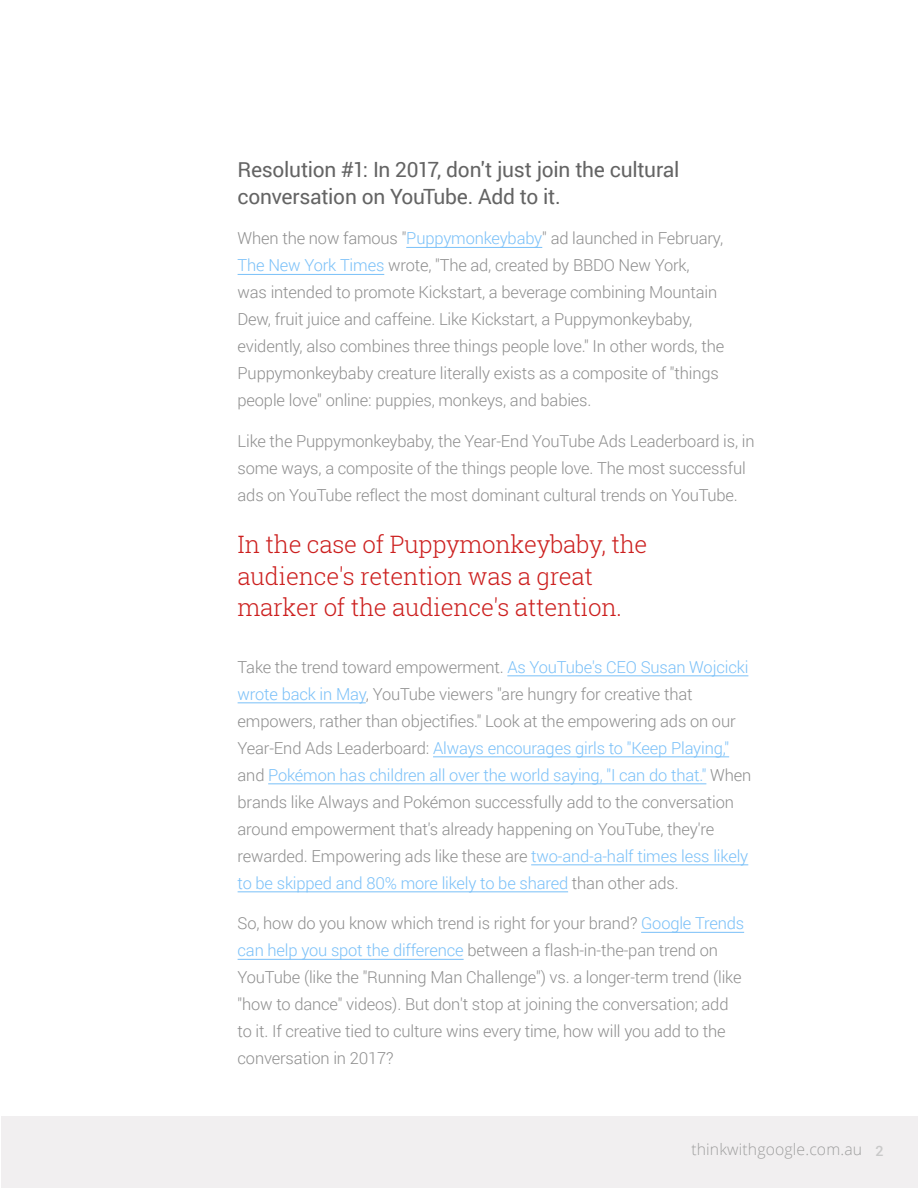
<style>
.page{position:relative;width:918px;height:1188px;background:#fff}
.page>*{position:absolute;margin:0;border:0;box-sizing:border-box;transform-origin:0 0}
.t1{font:300 24px/31.5px "Roboto Slab";letter-spacing:-.01em;color:#cc201f}
.t2{font:21px/27px "Roboto";letter-spacing:-.015em;color:#646464}
.t3{font:300 16.5px/27px "Roboto";letter-spacing:-.01em;color:#8e8e8e}
.t4{font:300 15.75px "Open Sans";letter-spacing:.01em;color:#9e9e9e}
.s1{color:#7ac0f8}
.s2{font-family:"Roboto";font-weight:500;font-size:14.25px;color:#c9c9c9}
</style>
<div class="page">
<div style="left:2px;top:1116px;width:916px;height:72px;background:#f1eff0"></div>
<hr style="left:406px;top:247px;width:136px;height:1px;background:#7ac0f8">
<hr style="left:238px;top:274px;width:146px;height:1px;background:#7ac0f8">
<hr style="left:507px;top:675px;width:241px;height:1px;background:#7ac0f8">
<hr style="left:238px;top:702px;width:128px;height:1px;background:#7ac0f8">
<hr style="left:433px;top:756px;width:296px;height:1px;background:#7ac0f8">
<hr style="left:268px;top:783px;width:438px;height:1px;background:#7ac0f8">
<hr style="left:531px;top:864px;width:217px;height:1px;background:#7ac0f8">
<hr style="left:238px;top:891px;width:330px;height:1px;background:#7ac0f8">
<hr style="left:641px;top:932px;width:103px;height:1px;background:#7ac0f8">
<hr style="left:238px;top:959px;width:226px;height:1px;background:#7ac0f8">
<p class="t2" style="left:238px;top:155px;width:443px">Resolution #1: In 2017, don't just join the cultural conversation on YouTube. Add to it.</p>
<p class="t3" style="left:238px;top:225px;width:488px">When the now famous "<span class="s1">Puppymonkeybaby</span>" ad launched in February, <span class="s1">The New York Times</span> wrote, "The ad, created by BBDO New York,<br>was intended to promote Kickstart, a beverage combining Mountain Dew, fruit juice and caffeine. Like Kickstart, a Puppymonkeybaby, evidently, also combines three things people love." In other words, the Puppymonkeybaby creature literally exists as a composite of "things people love" online: puppies, monkeys, and babies.</p>
<p class="t3" style="left:238px;top:427px;width:519px">Like the Puppymonkeybaby, the Year-End YouTube Ads Leaderboard is, in some ways, a composite of the things people love. The most successful ads on YouTube reflect the most dominant cultural trends on YouTube.</p>
<h1 class="t1" style="left:238px;top:528px;width:411px">In the case of Puppymonkeybaby, the audience's retention was a great marker of the audience's attention.</h1>
<p class="t3" style="left:238px;top:653px;width:515px">Take the trend toward empowerment. <span class="s1">As YouTube's CEO Susan Wojcicki wrote back in May</span>, YouTube viewers "are hungry for creative that empowers, rather than objectifies." Look at the empowering ads on our Year-End Ads Leaderboard: <span class="s1">Always encourages girls to "Keep Playing," </span>and <span class="s1">Pokémon has children all over the world saying, "I can do that."</span> When brands like Always and Pokémon successfully add to the conversation around empowerment that's already happening on YouTube, they're rewarded. Empowering ads like these are <span class="s1">two-and-a-half times less likely to be skipped and 80% more likely to be shared</span> than other ads.</p>
<p class="t3" style="left:238px;top:909px;width:508px">So, how do you know which trend is right for your brand? <span class="s1">Google Trends can help you spot the difference</span> between a flash-in-the-pan trend on YouTube (like the "Running Man Challenge") vs. a longer-term trend (like "how to dance" videos). But don't stop at joining the conversation; add to it. If creative tied to culture wins every time, how will you add to the conversation in 2017?</p>
<p class="t4" style="left:691px;top:1139px;width:194px">thinkwithgoogle.com.au <span class="s2">2</span></p>
</div>
